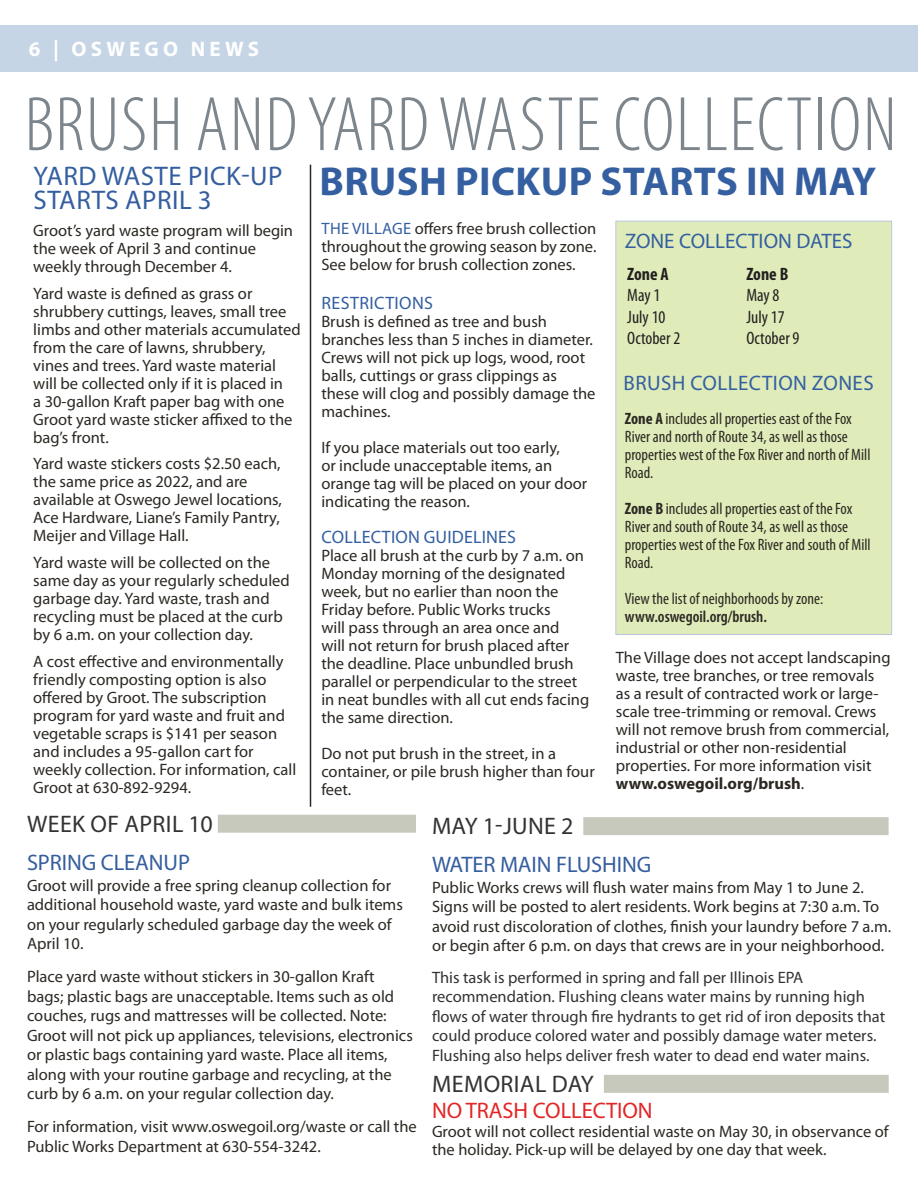
<style>
.page{position:relative;width:918px;height:1188px;background:#fff}
.page>*{position:absolute;margin:0;border:0;box-sizing:border-box;transform-origin:0 0}
.Heading_MASTER{font:300 condensed 78px "Myriad Pro";letter-spacing:.02em;color:#7d868d}
.t1{font:700 40.5px "Myriad Pro";letter-spacing:.01em;color:#345fa0}
.Small_subheadings{font:27px/24px "Myriad Pro";letter-spacing:.02em;color:#345ea0}
.Subheading{font:24px "Myriad Pro";letter-spacing:.015em;color:#323332}
.Body_no_spacing_but{font:22.5px "Myriad Pro";letter-spacing:-.005em;color:#355e9e}
.Body_no_spacing_but-2{font:22.5px "Myriad Pro";letter-spacing:-.005em;color:#e32525}
.Body_no_spacing_but-3{font:22.5px "Myriad Pro";letter-spacing:-.005em;color:#355e9f}
.Small_subheadings-2{font:21px "Myriad Pro";letter-spacing:.02em;color:#345fa0}
.Small_subheadings-3{font:21px "Myriad Pro";color:#345fa0}
.Header_master_page{font:700 21px "Myriad Pro";letter-spacing:.2em;color:#fff}
.t2{font:condensed 18px "Myriad Pro";color:#231f20}
.Small_subheadings-4{font:18px "Myriad Pro";letter-spacing:.01em;color:#335fa1}
.Small_subheadings-5{font:18px "Myriad Pro";letter-spacing:.02em;color:#345fa0}
.t3{font:700 condensed 18px "Myriad Pro";color:#231f20}
.Small_subheadings-6{font:16.5px/18px "Myriad Pro";color:#2c2823}
.Body_no_spacing_but-4{font:16.5px/18px "Myriad Pro";color:#2c2823}
.Small_subheadings-7{font:condensed 16.5px/18px "Myriad Pro";color:#2c2823}
.Body_no_spacing_but-5{font:16.5px/19.5px "Myriad Pro";color:#323332}
.s1{color:#335fa1}
.s2{color:#345fa0}
.s3{color:#345ea0}
.s4{font-weight:700}
.s5{font-weight:600}
</style>
<div class="page">
<div style="left:0;top:26px;width:918px;height:46px;background:#c6d5e5"></div>
<div style="left:616px;top:221px;width:276px;height:414px;background:#dfecb9"></div>
<hr style="left:310px;top:165px;width:1px;height:642px;background:#2c2823">
<div style="left:218px;top:815px;width:198px;height:18px;background:#c7c9bd"></div>
<div style="left:583px;top:817px;width:306px;height:18px;background:#c7c9bd"></div>
<div style="left:604px;top:1075px;width:285px;height:18px;background:#c7c9bd"></div>
<p class="Header_master_page" style="left:29px;top:36px;width:232px">6 | OSWEGO NEWS</p>
<p class="Heading_MASTER" style="left:25px;top:78px;width:874px">BRUSH AND YARD WASTE COLLECTION</p>
<p class="Small_subheadings" style="left:34px;top:164px;width:251px"><span class="s1">Y</span><span class="s2">ARD WAS</span>TE PICK-UP<br>STARTS APRIL 3</p>
<p class="Small_subheadings-6" style="left:33px;top:221px;width:261px">Groot’s yard waste program will begin the week of April 3 and continue weekly through December 4.</p>
<p class="Small_subheadings-6" style="left:33px;top:284px;width:269px">Yard waste is defined as grass or shrubbery cuttings, leaves, small tree limbs and other materials accumulated from the care of lawns, shrubbery, vines and trees. Yard waste material will be collected only if it is placed in<br>a 30-gallon Kraft paper bag with one Groot yard waste sticker affixed to the bag’s front.</p>
<p class="Small_subheadings-6" style="left:33px;top:455px;width:250px">Yard waste stickers costs $2.50 each, the same price as 2022, and are available at Oswego Jewel locations, Ace Hardware, Liane’s Family Pantry, Meijer and Village Hall.</p>
<p class="Small_subheadings-6" style="left:33px;top:553px;width:258px">Yard waste will be collected on the same day as your regularly scheduled garbage day. Yard waste, trash and recycling must be placed at the curb by 6 a.m. on your collection day.</p>
<p class="Small_subheadings-6" style="left:33px;top:652px;width:265px">A cost effective and environmentally friendly composting option is also offered by Groot. The subscription program for yard waste and fruit and vegetable scraps is $141 per season and includes a 95-gallon cart for weekly collection. For information, call Groot at 630-892-9294.</p>
<p class="t1" style="left:320px;top:155px;width:558px"><span class="s3">BR</span>USH PICKUP STARTS IN <span class="s3">MA</span>Y</p>
<p class="Body_no_spacing_but-4" style="left:321px;top:219px;width:277px;text-align:justify"><span class="s2">THE VILLAGE</span> offers free brush collection throughout the growing season by zone.<br>See below for brush collection zones.</p>
<p class="Small_subheadings-5" style="left:322px;top:292px;width:113px">RESTRICTIONS</p>
<p class="Small_subheadings-6" style="left:321px;top:312px;width:276px">Brush is defined as tree and bush branches less than 5 inches in diameter.<br>Crews will not pick up logs, wood, root balls, cuttings or grass clippings as these will clog and possibly damage the machines.</p>
<p class="Small_subheadings-6" style="left:321px;top:438px;width:267px">If you place materials out too early,<br>or include unacceptable items, an orange tag will be placed on your door indicating the reason.</p>
<p class="Small_subheadings-4" style="left:322px;top:526px;width:196px">COLLECTION GUIDELINES</p>
<p class="Small_subheadings-6" style="left:321px;top:546px;width:269px">Place all brush at the curb by 7 a.m. on Monday morning of the designated week, but no earlier than noon the Friday before. Public Works trucks<br>will pass through an area once and<br>will not return for brush placed after the deadline. Place unbundled brush parallel or perpendicular to the street in neat bundles with all cut ends facing the same direction.</p>
<p class="Small_subheadings-6" style="left:321px;top:744px;width:275px">Do not put brush in the street, in a container, or pile brush higher than four feet.</p>
<p class="Small_subheadings-3" style="left:625px;top:228px;width:229px">ZONE COLLECTION DATES</p>
<p class="t3" style="left:627px;top:262px;width:43px">Zone A</p>
<p class="t2" style="left:627px;top:284px;width:35px">May 1</p>
<p class="t2" style="left:627px;top:306px;width:40px">July 10</p>
<p class="t2" style="left:627px;top:328px;width:55px">October 2</p>
<p class="t3" style="left:746px;top:262px;width:43px">Zone B</p>
<p class="t2" style="left:746px;top:284px;width:35px">May 8</p>
<p class="t2" style="left:746px;top:306px;width:40px">July 17</p>
<p class="t2" style="left:746px;top:328px;width:55px">October 9</p>
<p class="Small_subheadings-2" style="left:624px;top:371px;width:252px">BRUSH COLLECTION ZONES</p>
<p class="Small_subheadings-7" style="left:625px;top:409px;width:247px"><span class="s4">Zone A</span> includes all properties east of the Fox River and north of Route 34, as well as those properties west of the Fox River and north of Mill Road.</p>
<p class="Small_subheadings-7" style="left:625px;top:499px;width:247px"><span class="s4">Zone B</span> includes all properties east of the Fox River and south of Route 34, as well as those properties west of the Fox River and south of Mill Road.</p>
<p class="Small_subheadings-7" style="left:625px;top:589px;width:200px">View the list of neighborhoods by zone: <span class="s5">www.oswegoil.org/brush.</span></p>
<p class="Small_subheadings-6" style="left:616px;top:648px;width:276px">The Village does not accept landscaping waste, tree branches, or tree removals as a result of contracted work or large&shy;scale tree-trimming or removal. Crews will not remove brush from commercial, industrial or other non-residential properties. For more information visit <span class="s4">www.oswegoil.org/brush</span>.</p>
<p class="Subheading" style="left:27px;top:809px;width:187px">WEEK OF APRIL 10</p>
<p class="Body_no_spacing_but-3" style="left:27px;top:848px;width:165px">SPRING CLEANUP</p>
<p class="Small_subheadings-6" style="left:27px;top:875px;width:377px;line-height:19.5px">Groot will provide a free spring cleanup collection for additional household waste, yard waste and bulk items on your regularly scheduled garbage day the week of April 10.</p>
<p class="Small_subheadings-6" style="left:27px;top:966px;width:387px;line-height:19.5px">Place yard waste without stickers in 30-gallon Kraft bags; plastic bags are unacceptable. Items such as old couches, rugs and mattresses will be collected. Note:<br>Groot will not pick up appliances, televisions, electronics or plastic bags containing yard waste. Place all items, along with your routine garbage and recycling, at the curb by 6 a.m. on your regular collection day.</p>
<p class="Small_subheadings-6" style="left:27px;top:1116px;width:391px;line-height:19.5px">For information, visit www.oswegoil.org/waste or call the<br>Public Works Department at 630-554-3242.</p>
<p class="Subheading" style="left:432px;top:812px;width:143px">MAY 1-JUNE 2</p>
<p class="Body_no_spacing_but" style="left:432px;top:851px;width:221px">WATER MAIN FLUSHING</p>
<p class="Body_no_spacing_but-4" style="left:432px;top:877px;width:461px;line-height:19.5px">Public Works crews will flush water mains from May 1 to June 2.<br>Signs will be posted to alert residents. Work begins at 7:30 a.m. To avoid rust discoloration of clothes, finish your laundry before 7 a.m. or begin after 6 p.m. on days that crews are in your neighborhood.</p>
<p class="Body_no_spacing_but-5" style="left:432px;top:967px;width:455px">This task is performed in spring and fall per Illinois EPA recommendation. Flushing cleans water mains by running high flows of water through fire hydrants to get rid of iron deposits that could produce colored water and possibly damage water meters.<br>Flushing also helps deliver fresh water to dead end water mains.</p>
<p class="Subheading" style="left:432px;top:1069px;width:163px">MEMORIAL DAY</p>
<p class="Body_no_spacing_but-2" style="left:432px;top:1096px;width:222px">NO TRASH COLLECTION</p>
<p class="Body_no_spacing_but-4" style="left:432px;top:1122px;width:458px">Groot will not collect residential waste on May 30, in observance of the holiday. Pick-up will be delayed by one day that week.</p>
</div>
